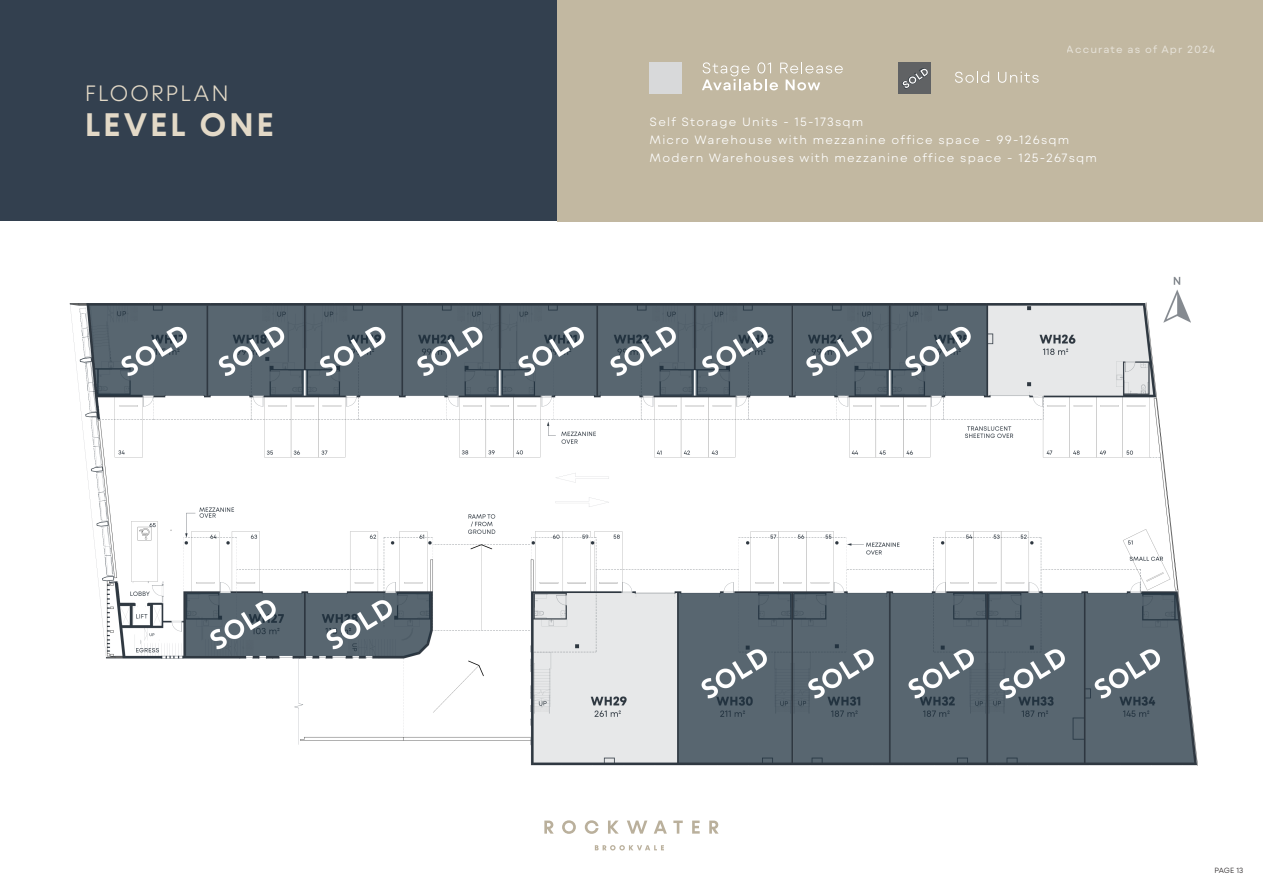
<style>
.page{position:relative;width:1263px;height:893px;background:#fff}
.page>*{position:absolute;margin:0;border:0;box-sizing:border-box;transform-origin:0 0}
.t1{font:600 33px "Konnect";letter-spacing:.1em;color:#e3d9c7}
.t2{font:300 22.5px "Konnect";letter-spacing:.1em;color:#e3d9c7}
.t3{font:600 12.3px "Mont Blanc";color:#303840;scale:.88 1}
.t4{font:300 12px "Mont Blanc";letter-spacing:.1em;color:#fff}
.t5{font:10.5px "Mont Blanc";letter-spacing:.095em;color:#fff}
.t6{font:300 7.5px "Mont Blanc";letter-spacing:-.01em;color:#231f20}
.s1{font-size:10.95px}
.s2{font-size:11.4px}
</style>
<div class="page">
<img style="left:69px;top:276px;width:1129px;height:490px">
<svg style="left:595px;top:845px;width:69px;height:5px"></svg>
<svg style="left:544px;top:820px;width:10px;height:14px"></svg>
<svg style="left:562px;top:820px;width:14px;height:14px"></svg>
<svg style="left:585px;top:820px;width:13px;height:14px"></svg>
<svg style="left:608px;top:820px;width:11px;height:14px"></svg>
<svg style="left:627px;top:820px;width:20px;height:14px"></svg>
<svg style="left:654px;top:820px;width:13px;height:14px"></svg>
<svg style="left:673px;top:820px;width:10px;height:14px"></svg>
<svg style="left:692px;top:820px;width:8px;height:14px"></svg>
<svg style="left:709px;top:820px;width:10px;height:14px"></svg>
<div style="left:0;top:0;width:557px;height:221px;background:#33404f"></div>
<div style="left:557px;top:0;width:706px;height:221px;background:#c2b8a1"></div>
<svg style="left:702px;top:62px;width:141px;height:28px"></svg>
<div style="left:649px;top:62px;width:33px;height:32px;background:#d8d9da"></div>
<svg style="left:955px;top:71px;width:34px;height:12px"></svg>
<svg style="left:998px;top:72px;width:41px;height:11px"></svg>
<div style="left:899px;top:62px;width:32px;height:32px;background:#606264"></div>
<svg style="left:902px;top:68px;width:26px;height:20px"></svg>
<p class="t2" style="left:85px;top:81px;width:145px">FLOORPLAN</p>
<p class="t1" style="left:85px;top:105px;width:190px">LEVEL ONE</p>
<p class="t3" style="left:898px;top:80px;width:35px;rotate:-34deg"><span class="s1">S</span><span class="s2">O</span>LD</p>
<p class="t5" style="left:1067px;top:43px;width:149px">Accurate as of Apr 2024</p>
<p class="t4" style="left:649px;top:114px;width:215px">Self Storage Units - 15-173sqm</p>
<p class="t4" style="left:649px;top:132px;width:421px">Micro Warehouse with mezzanine office space - 99-126sqm</p>
<p class="t4" style="left:649px;top:150px;width:449px">Modern Warehouses with mezzanine office space - 125-267sqm</p>
<p class="t6" style="left:1214px;top:866px;width:31px">PAGE 13</p>
</div>
